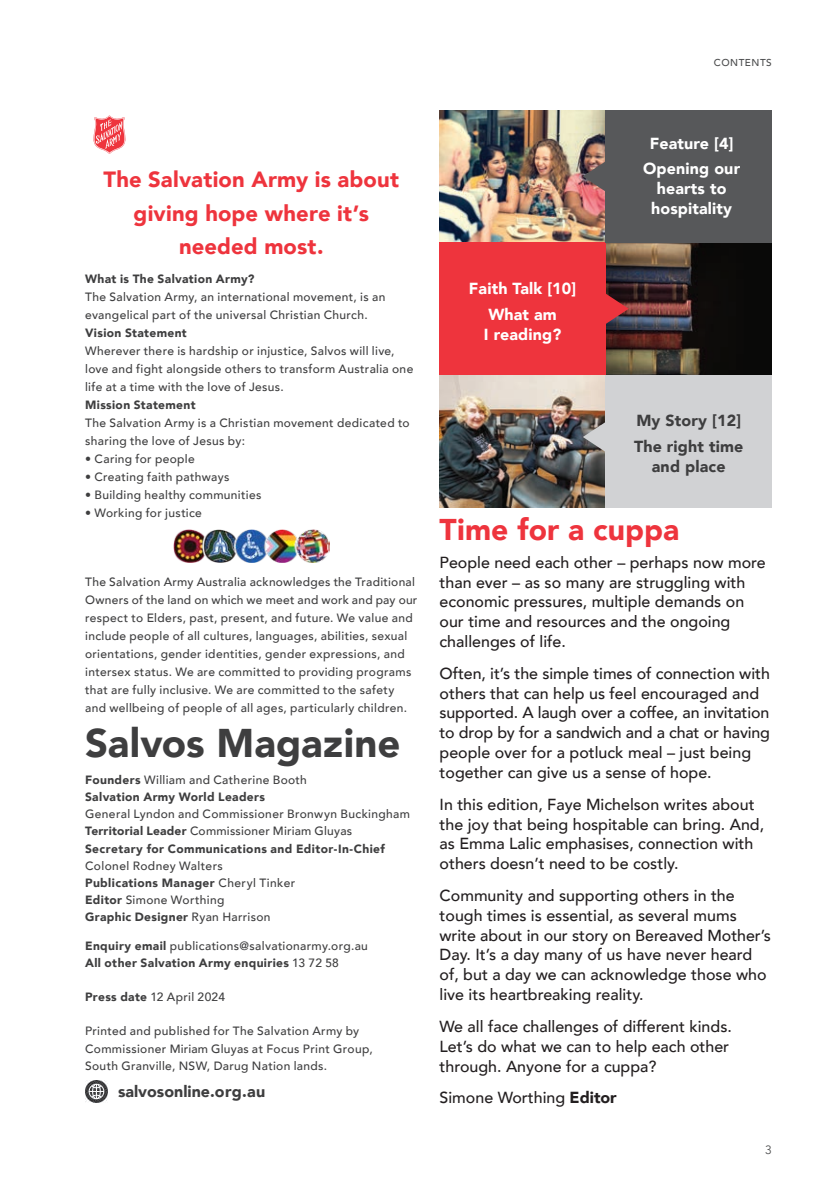
<style>
.page{position:relative;width:840px;height:1191px;background:#fff}
.page>*{position:absolute;margin:0;border:0;box-sizing:border-box;transform-origin:0 0}
.t1{font:900 40px "Avenir";color:#3e3e3f}
.Salvos_Header{font:900 30px "Avenir";letter-spacing:.005em;color:#ee343d}
.Salvos_Header-2{font:900 22px/33px "Avenir";letter-spacing:.005em;color:#ee343d;text-align:center}
.Editorial_text{font:500 16px/20px "Avenir";color:#231f20}
.Contents{font:900 16px/20px "Avenir";letter-spacing:.01em;color:#fff}
.Contents-2{font:900 16px/20px "Avenir";letter-spacing:.01em;color:#3e3e3f;text-align:center}
.Gotham_Book_Body_Text{font:900 16px "Avenir";color:#3e3e3f}
.Editorial_Details{font:500 12px/18px "Avenir";letter-spacing:.03em;color:#3e3e3f}
.Editorial_Details-2{font:900 12px/17.2px "Avenir";letter-spacing:.03em;color:#3e3e3f}
.t2{font:12px "Avenir";color:#4b4c4d}
.Page_name_-_Right{font:500 10px "Avenir";letter-spacing:.05em;color:#4b4c4d}
.s1{font-weight:900}
.s2{font-weight:500}
</style>
<div class="page">
<img style="left:439px;top:375px;width:166px;height:132px">
<img style="left:605px;top:243px;width:166px;height:132px">
<div style="left:605px;top:375px;width:166px;height:132px;background:#d1d2d4"></div>
<img style="left:439px;top:110px;width:166px;height:133px">
<div style="left:439px;top:243px;width:166px;height:132px;background:#ee343d"></div>
<div style="left:605px;top:110px;width:166px;height:133px;background:#57585a"></div>
<svg style="left:605px;top:293px;width:23px;height:31px"></svg>
<svg style="left:582px;top:422px;width:23px;height:30px"></svg>
<svg style="left:582px;top:161px;width:23px;height:31px"></svg>
<svg style="left:93px;top:116px;width:32px;height:38px"></svg>
<img style="left:85px;top:1080px;width:22px;height:22px">
<img style="left:173px;top:529px;width:156px;height:33px">
<p class="Page_name_-_Right" style="left:713px;top:54px;width:59px">CONTENTS</p>
<p class="Salvos_Header-2" style="left:103px;top:163px;width:297px">The Salvation Army is about giving hope where it’s needed most.</p>
<p class="Editorial_Details-2" style="left:85px;top:270px;width:171px">What is The Salvation Army?</p>
<p class="Editorial_Details" style="left:85px;top:287px;width:301px">The Salvation Army, an international movement, is an evangelical part of the universal Christian Church.</p>
<p class="Editorial_Details-2" style="left:85px;top:324px;width:103px">Vision Statement</p>
<p class="Editorial_Details" style="left:85px;top:341px;width:329px">Wherever there is hardship or injustice, Salvos will live, love and fight alongside others to transform Australia one life at a time with the love of Jesus.</p>
<p class="Editorial_Details-2" style="left:85px;top:396px;width:112px">Mission Statement</p>
<p class="Editorial_Details" style="left:85px;top:413px;width:326px">The Salvation Army is a Christian movement dedicated to sharing the love of Jesus by:</p>
<p class="Editorial_Details" style="left:85px;top:449px;width:111px">• Caring for people</p>
<p class="Editorial_Details" style="left:85px;top:467px;width:146px">• Creating faith pathways</p>
<p class="Editorial_Details" style="left:85px;top:485px;width:178px">• Building healthy communities</p>
<p class="Editorial_Details" style="left:85px;top:503px;width:118px">• Working for justice</p>
<p class="Editorial_Details" style="left:85px;top:572px;width:333px">The Salvation Army Australia acknowledges the Traditional Owners of the land on which we meet and work and pay our respect to Elders, past, present, and future. We value and include people of all cultures, languages, abilities, sexual orientations, gender identities, gender expressions, and intersex status. We are committed to providing programs that are fully inclusive. We are committed to the safety and wellbeing of people of all ages, particularly children.</p>
<p class="t1" style="left:85px;top:708px;width:316px">Salvos Magazine</p>
<p class="Editorial_Details" style="left:85px;top:770px;width:326px;line-height:17.2px"><span class="s1">Founders</span> William and Catherine Booth<br><span class="s1">Salvation Army World Leaders<br></span>General Lyndon and Commissioner Bronwyn Buckingham <span class="s1">Territorial Leader</span> Commissioner Miriam Gluyas <span class="s1">Secretary for Communications and Editor-In-Chief </span>Colonel Rodney Walters<br><span class="s1">Publications Manager</span> Cheryl Tinker<br><span class="s1">Editor</span> Simone Worthing<br><span class="s1">Graphic Designer</span> Ryan Harrison</p>
<p class="Editorial_Details-2" style="left:85px;top:936px;width:284px">Enquiry email <span class="s2">publications@salvationarmy.org.au<br></span>All other Salvation Army enquiries <span class="s2">13 72 58</span></p>
<p class="Editorial_Details" style="left:85px;top:987px;width:141px"><span class="s1">Press date</span> 12 April 2024</p>
<p class="Editorial_Details" style="left:85px;top:1022px;width:289px;line-height:17.2px">Printed and published for The Salvation Army by<br>Commissioner Miriam Gluyas at Focus Print Group,<br>South Granville, NSW, Darug Nation lands.</p>
<p class="Gotham_Book_Body_Text" style="left:118px;top:1077px;width:149px">salvosonline.org.au</p>
<p class="Contents" style="left:468px;top:278px;width:109px">Faith Talk [10]</p>
<p class="Contents" style="left:483px;top:304px;width:79px">What am<br>I reading?</p>
<p class="Contents" style="left:649px;top:133px;width:85px">Feature [4]</p>
<p class="Contents" style="left:642px;top:158px;width:98px;text-align:center">Opening our hearts to hospitality</p>
<p class="Contents-2" style="left:636px;top:410px;width:106px">My Story [12]</p>
<p class="Contents-2" style="left:633px;top:436px;width:111px">The right time and place</p>
<p class="Salvos_Header" style="left:439px;top:504px;width:241px">Time for a cuppa</p>
<p class="Editorial_text" style="left:439px;top:551px;width:327px">People need each other – perhaps now more than ever – as so many are struggling with economic pressures, multiple demands on our time and resources and the ongoing challenges of life.</p>
<p class="Editorial_text" style="left:439px;top:662px;width:332px">Often, it’s the simple times of connection with others that can help us feel encouraged and supported. A laugh over a coffee, an invitation to drop by for a sandwich and a chat or having people over for a potluck meal – just being together can give us a sense of hope.</p>
<p class="Editorial_text" style="left:439px;top:793px;width:326px">In this edition, Faye Michelson writes about the joy that being hospitable can bring. And, as Emma Lalic emphasises, connection with others doesn’t need to be costly.</p>
<p class="Editorial_text" style="left:439px;top:884px;width:333px">Community and supporting others in the tough times is essential, as several mums write about in our story on Bereaved Mother’s Day. It’s a day many of us have never heard of, but a day we can acknowledge those who live its heartbreaking reality.</p>
<p class="Editorial_text" style="left:439px;top:1015px;width:294px">We all face challenges of different kinds.<br>Let’s do what we can to help each other through. Anyone for a cuppa?</p>
<p class="Editorial_text" style="left:439px;top:1086px;width:179px">Simone Worthing <span class="s1">Editor</span></p>
<p class="t2" style="left:764px;top:1142px;width:8px">3</p>
</div>
